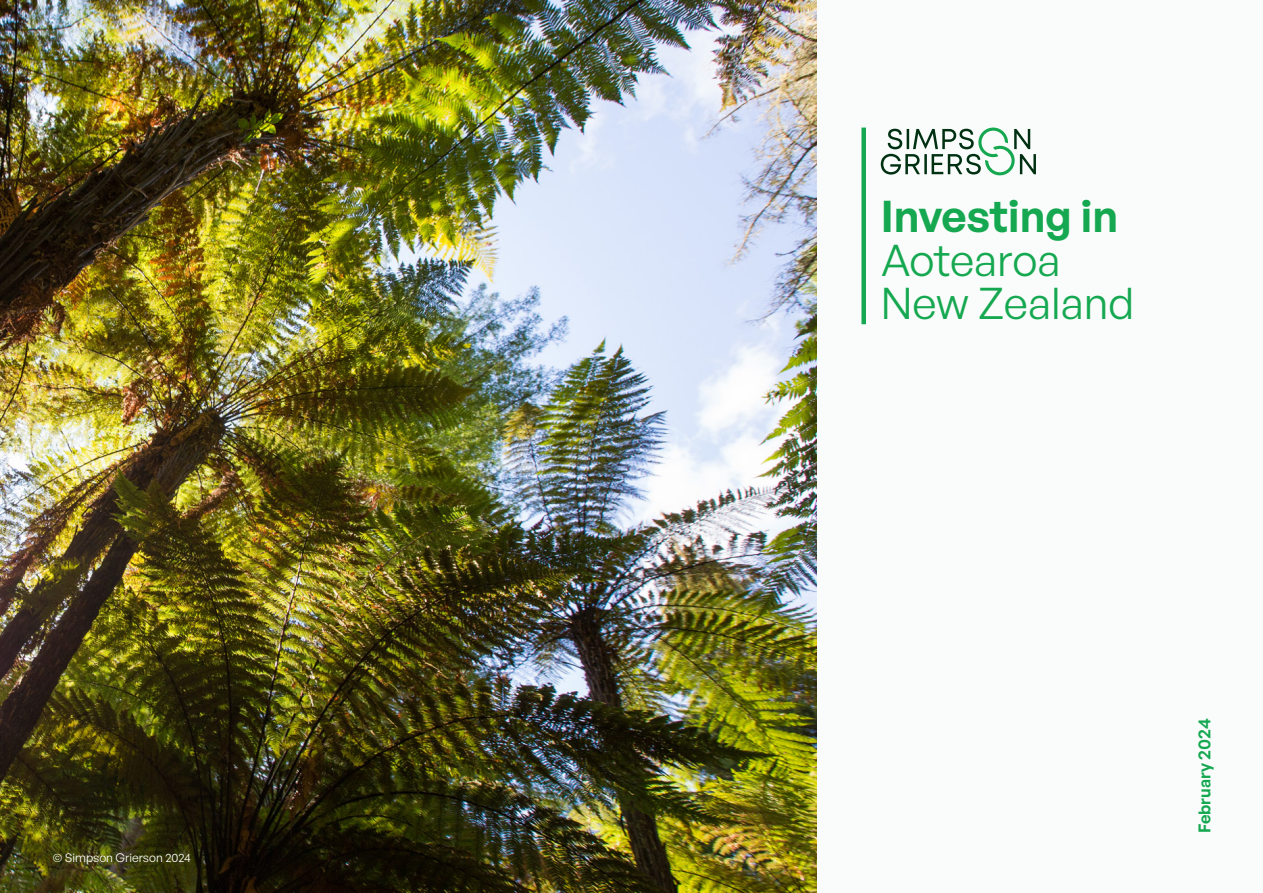
<style>
.page{position:relative;width:1263px;height:893px;background:#fff}
.page>*{position:absolute;margin:0;border:0;box-sizing:border-box;transform-origin:0 0}
.Body_Copy{font:43.5px/43.5px "General Sans";color:#15a850}
.Body_Copy-2{font:600 16.5px "General Sans";color:#15a850}
.Body_Copy-3{font:12px "General Sans";color:#fff}
.s1{font-weight:600}
</style>
<div class="page">
<div style="left:808px;top:0;width:455px;height:893px;background:#f9fcfb"></div>
<img style="left:0;top:0;width:816px;height:893px">
<div style="left:861px;top:128px;width:5px;height:196px;background:#15a850"></div>
<svg style="left:881px;top:128px;width:155px;height:47px"></svg>
<p class="Body_Copy-3" style="left:53px;top:850px;width:140px">© Simpson Grierson 2024</p>
<p class="Body_Copy" style="left:881px;top:194px;width:255px"><span class="s1">Investing in<br></span>Aotearoa<br>New Zealand</p>
<p class="Body_Copy-2" style="left:1194px;top:833px;width:116px;rotate:-90deg">February 2024</p>
</div>
